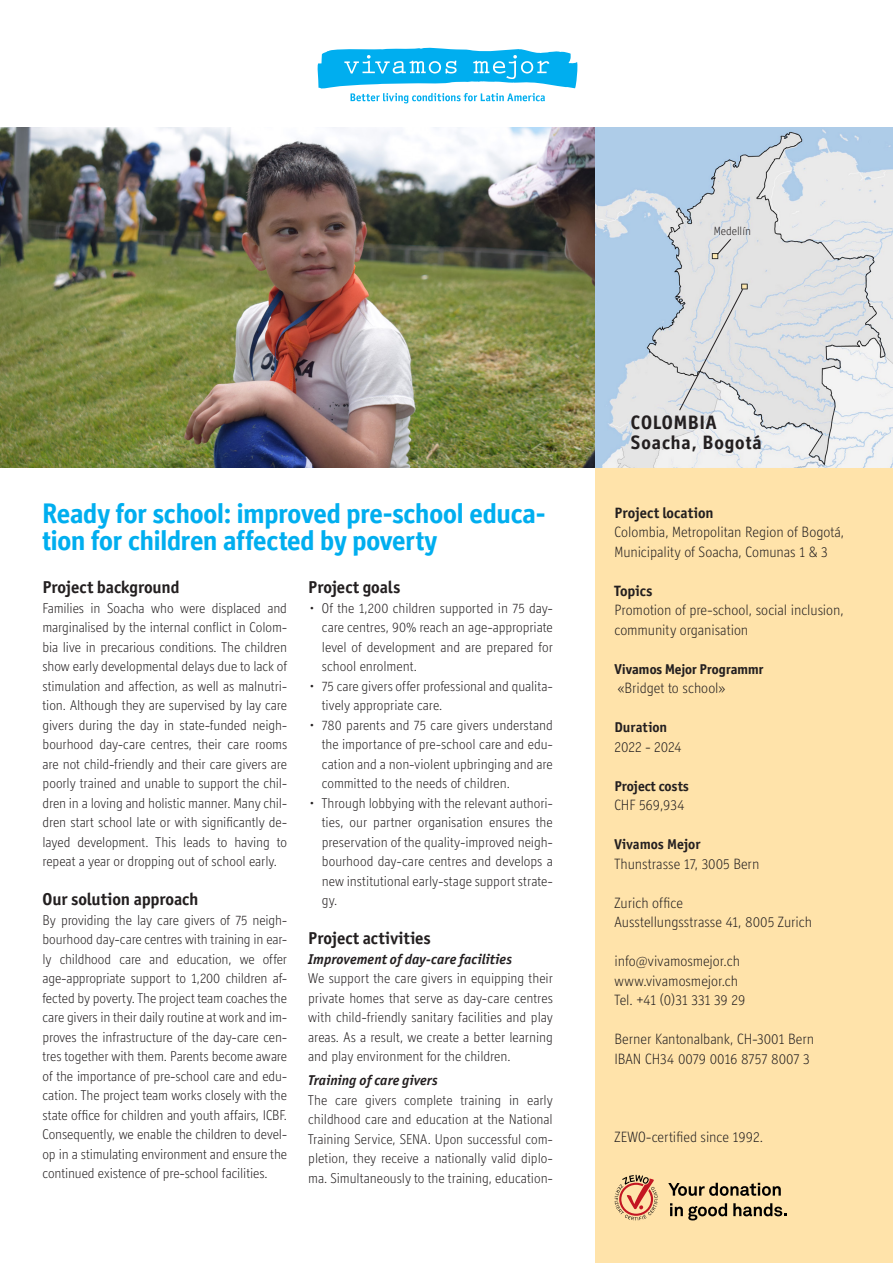
<style>
.page{position:relative;width:893px;height:1263px;background:#fff}
.page>*{position:absolute;margin:0;border:0;box-sizing:border-box;transform-origin:0 0}
._02_Seite_Titel{font:700 28.5px/27px "Officina Display ITC Std";letter-spacing:-.005em;color:#00aeef}
.t1{font:700 19.5px "Officina Display ITC Std";letter-spacing:.05em;color:#231f20}
._04_Seite_Untertitel{font:700 17.25px "Officina Sans ITC Std";letter-spacing:-.005em;color:#231f20}
._04_Seite_Untertitel-2{font:700 17.25px "Officina Sans ITC Pro";letter-spacing:-.005em;color:#231f20}
.t2{font:300 15px/19.5px "Officina Display ITC Std";color:#231f20}
._05_Seite_Grundtext{font:700 15px "Officina Sans ITC Std";letter-spacing:.01em;color:#231f20}
._04_Seite_Untertitel-3{font:300 14.25px/19.5px "Officina Display ITC Std";color:#231f20;text-align:justify}
._05_Seite_Grundtext-2{font:300 14.25px/19.5px "Officina Display ITC Std";letter-spacing:-.005em;color:#231f20;text-align:justify}
._04_Seite_Untertitel-4{font:italic 700 14.25px "Officina Sans ITC Std";letter-spacing:.005em;color:#231f20}
.t3{font:700 14.25px "Officina Sans ITC Std";letter-spacing:-.005em;color:#231f20}
.t4{font:700 14.25px "Officina Display ITC Std";letter-spacing:.005em;color:#231f20}
.t5{font:300 12px "Officina Display ITC Std";color:#231f20}
.s1{font-family:"Officina Sans ITC Std";font-weight:700}
</style>
<div class="page">
<svg style="left:317px;top:47px;width:261px;height:56px"></svg>
<img style="left:0;top:128px;width:595px;height:340px">
<svg style="left:595px;top:128px;width:298px;height:1135px;background:#f2e1bb"></svg>
<svg style="left:614px;top:1175px;width:44px;height:45px;background:#dea780"></svg>
<svg style="left:668px;top:1183px;width:113px;height:13px"></svg>
<svg style="left:670px;top:1203px;width:57px;height:17px"></svg>
<svg style="left:733px;top:1203px;width:54px;height:13px"></svg>
<svg style="left:679px;top:288px;width:65px;height:123px;background:#dadbdd"></svg>
<svg style="left:716px;top:238px;width:16px;height:17px"></svg>
<p class="t5" style="left:714px;top:224px;width:39px">Medellín</p>
<p class="_02_Seite_Titel" style="left:43px;top:499px;width:504px">Ready for school: improved pre-school educa&shy;tion for children affected by poverty</p>
<p class="_04_Seite_Untertitel-2" style="left:43px;top:576px;width:139px">Project background</p>
<p class="_05_Seite_Grundtext-2" style="left:43px;top:598px;width:246px">Families in Soacha who were displaced and marginalised by the internal conflict in Colom&shy;bia live in precarious conditions. The children show early developmental delays due to lack of stimulation and affection, as well as malnutri&shy;tion. Although they are supervised by lay care givers during the day in state-funded neigh&shy;bourhood day-care centres, their care rooms are not child-friendly and their care givers are poorly trained and unable to support the chil&shy;dren in a loving and holistic manner. Many chil&shy;dren start school late or with significantly de&shy;layed development. This leads to having to repeat a year or dropping out of school early.</p>
<p class="_04_Seite_Untertitel" style="left:43px;top:888px;width:157px">Our solution approach</p>
<p class="_04_Seite_Untertitel-3" style="left:43px;top:910px;width:246px">By providing the lay care givers of 75 neigh&shy;bourhood day-care centres with training in ear&shy;ly childhood care and education, we offer age-appropriate support to 1,200 children af&shy;fected by poverty. The project team coaches the care givers in their daily routine at work and im&shy;proves the infrastructure of the day-care cen&shy;tres together with them. Parents become aware of the importance of pre-school care and edu&shy;cation. The project team works closely with the state office for children and youth affairs, ICBF.<br>Consequently, we enable the children to devel&shy;op in a stimulating environment and ensure the continued existence of pre-school facilities.</p>
<p class="_04_Seite_Untertitel" style="left:308px;top:576px;width:94px">Project goals</p>
<p class="_04_Seite_Untertitel-3" style="left:322px;top:598px;width:233px;text-indent:-12px">• Of the 1,200 children supported in 75 day&shy;care centres, 90% reach an age-appropriate level of development and are prepared for school enrolment.</p>
<p class="_04_Seite_Untertitel-3" style="left:322px;top:676px;width:232px;text-indent:-12px">• 75 care givers offer professional and qualita&shy;tively appropriate care.</p>
<p class="_04_Seite_Untertitel-3" style="left:322px;top:715px;width:233px;text-indent:-12px">• 780 parents and 75 care givers understand the importance of pre-school care and edu&shy;cation and a non-violent upbringing and are committed to the needs of children.</p>
<p class="_04_Seite_Untertitel-3" style="left:322px;top:793px;width:232px;text-indent:-12px">• Through lobbying with the relevant authori&shy;ties, our partner organisation ensures the preservation of the quality-improved neigh&shy;bourhood day-care centres and develops a new institutional early-stage support strate&shy;gy.</p>
<p class="_04_Seite_Untertitel" style="left:308px;top:927px;width:124px">Project activities</p>
<p class="_04_Seite_Untertitel-4" style="left:308px;top:950px;width:205px">Improvement of day-care facilities</p>
<p class="_04_Seite_Untertitel-3" style="left:308px;top:968px;width:246px">We support the care givers in equipping their private homes that serve as day-care centres with child-friendly sanitary facilities and play areas. As a result, we create a better learning and play environment for the children.</p>
<p class="_04_Seite_Untertitel-4" style="left:308px;top:1072px;width:131px">Training of care givers</p>
<p class="_04_Seite_Untertitel-3" style="left:308px;top:1090px;width:246px">The care givers complete training in early childhood care and education at the National Training Service, SENA. Upon successful com&shy;pletion, they receive a nationally valid diplo&shy;ma. Simultaneously to the training, education-</p>
<p class="t1" style="left:631px;top:411px;width:87px">COLOMBIA</p>
<p class="t1" style="left:631px;top:431px;width:132px">Soacha, Bogotá</p>
<p class="_05_Seite_Grundtext" style="left:614px;top:503px;width:101px">Project location</p>
<p class="t2" style="left:614px;top:522px;width:231px">Colombia, Metropolitan Region of Bogotá,<br>Municipality of Soacha, Comunas 1 &amp; 3</p>
<p class="t2" style="left:614px;top:581px;width:231px"><span class="s1">Topics<br></span>Promotion of pre-school, social inclusion, community organisation</p>
<p class="t4" style="left:614px;top:661px;width:151px">Vivamos Mejor Programmr</p>
<p class="t2" style="left:618px;top:678px;width:109px">«Bridget to school»</p>
<p class="t3" style="left:614px;top:719px;width:54px">Duration</p>
<p class="t2" style="left:614px;top:737px;width:69px">2022 - 2024</p>
<p class="t3" style="left:614px;top:777px;width:76px">Project costs</p>
<p class="t2" style="left:614px;top:795px;width:72px">CHF 569,934</p>
<p class="t3" style="left:614px;top:836px;width:87px">Vivamos Mejor</p>
<p class="t2" style="left:614px;top:854px;width:146px">Thunstrasse 17, 3005 Bern</p>
<p class="t2" style="left:614px;top:893px;width:199px">Zurich office<br>Ausstellungsstrasse 41, 8005 Zurich</p>
<p class="t2" style="left:614px;top:951px;width:133px">info@vivamosmejor.ch www.vivamosmejor.ch<br>Tel. +41 (0)31 331 39 29</p>
<p class="t2" style="left:614px;top:1029px;width:201px">Berner Kantonalbank, CH-3001 Bern<br>IBAN CH34 0079 0016 8757 8007 3</p>
<p class="t2" style="left:614px;top:1127px;width:150px">ZEWO-certified since 1992.</p>
</div>
